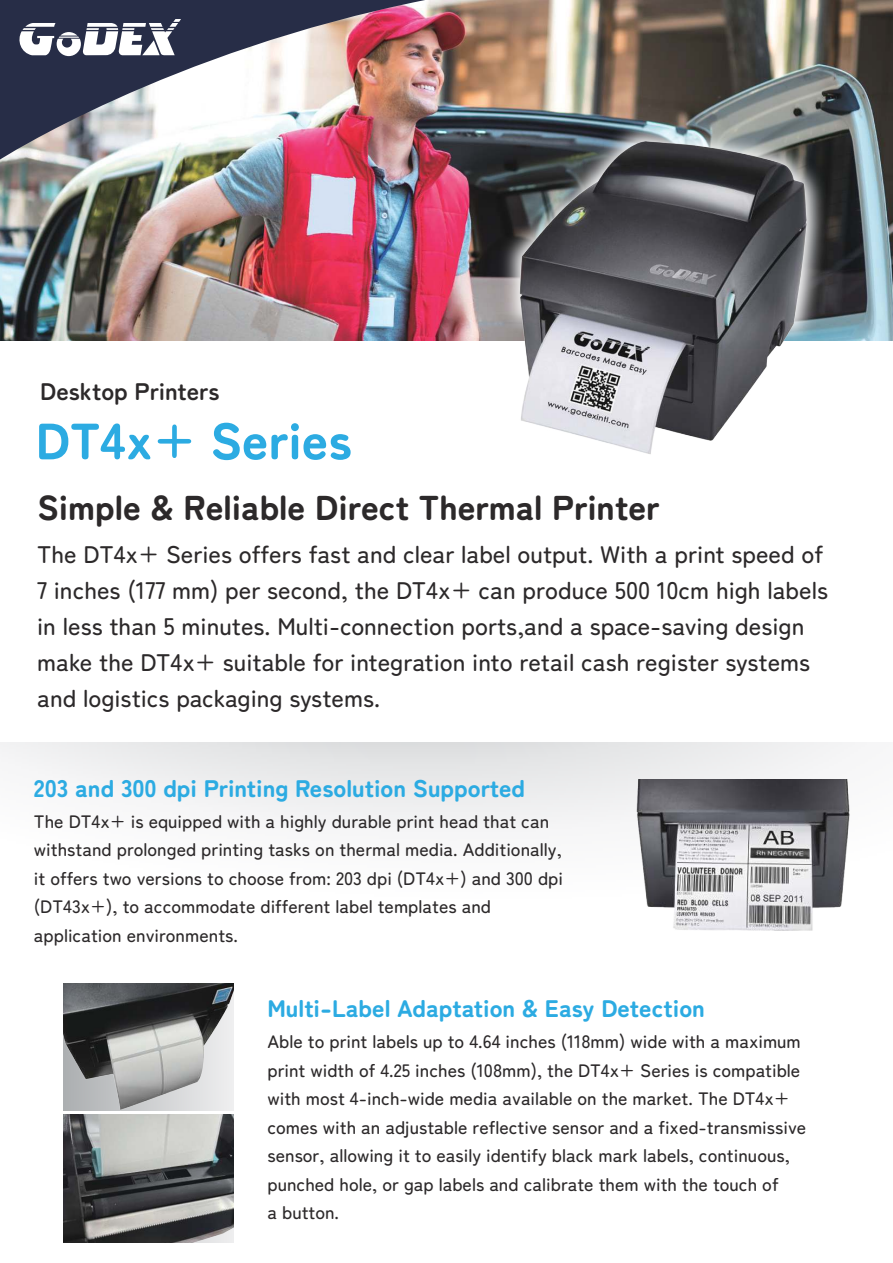
<style>
.page{position:relative;width:893px;height:1263px;background:#fff}
.page>*{position:absolute;margin:0;border:0;box-sizing:border-box;transform-origin:0 0}
.t1{font:900 51px "Zen Maru Gothic";color:#2cabe2}
.t2{font:900 34.5px "Zen Maru Gothic";color:#2c292a}
.t3{font:500 24px/36px "Zen Maru Gothic";color:#2c292a}
.t4{font:900 24px "Zen Maru Gothic";color:#2cabe2}
.t5{font:700 24px "Zen Maru Gothic";color:#2c292a}
.t6{font:500 18px/28.5px "Zen Maru Gothic";color:#2c292a}
</style>
<div class="page">
<img style="left:0;top:0;width:893px;height:340px">
<img style="left:0;top:0;width:425px;height:160px">
<svg style="left:16px;top:19px;width:165px;height:37px"></svg>
<img style="left:461px;top:80px;width:406px;height:261px">
<img style="left:501px;top:142px;width:318px;height:312px">
<img style="left:627px;top:779px;width:233px;height:152px">
<img style="left:63px;top:983px;width:171px;height:127px">
<img style="left:63px;top:1115px;width:171px;height:127px">
<h3 class="t5" style="left:40px;top:380px;width:181px">Desktop Printers</h3>
<h1 class="t1" style="left:36px;top:422px;width:318px">DT4x+ Series</h1>
<h2 class="t2" style="left:37px;top:495px;width:624px">Simple &amp; Reliable Direct Thermal Printer</h2>
<p class="t3" style="left:37px;top:537px;width:792px">The DT4x+ Series offers fast and clear label output. With a print speed of 7 inches (177 mm) per second, the DT4x+ can produce 500 10cm high labels in less than 5 minutes. Multi-connection ports,and a space-saving design make the DT4x+ suitable for integration into retail cash register systems and logistics packaging systems.</p>
<h3 class="t4" style="left:34px;top:779px;width:493px">203 and 300 dpi Printing Resolution Supported</h3>
<p class="t6" style="left:34px;top:808px;width:531px">The DT4x+ is equipped with a highly durable print head that can withstand prolonged printing tasks on thermal media. Additionally, it offers two versions to choose from: 203 dpi (DT4x+) and 300 dpi (DT43x+), to accommodate different label templates and application environments.</p>
<h3 class="t4" style="left:267px;top:1000px;width:439px">Multi-Label Adaptation &amp; Easy Detection</h3>
<p class="t6" style="left:267px;top:1029px;width:540px">Able to print labels up to 4.64 inches (118mm) wide with a maximum print width of 4.25 inches (108mm), the DT4x+ Series is compatible with most 4-inch-wide media available on the market. The DT4x+ comes with an adjustable reflective sensor and a fixed-transmissive sensor, allowing it to easily identify black mark labels, continuous, punched hole, or gap labels and calibrate them with the touch of<br>a button.</p>
</div>
